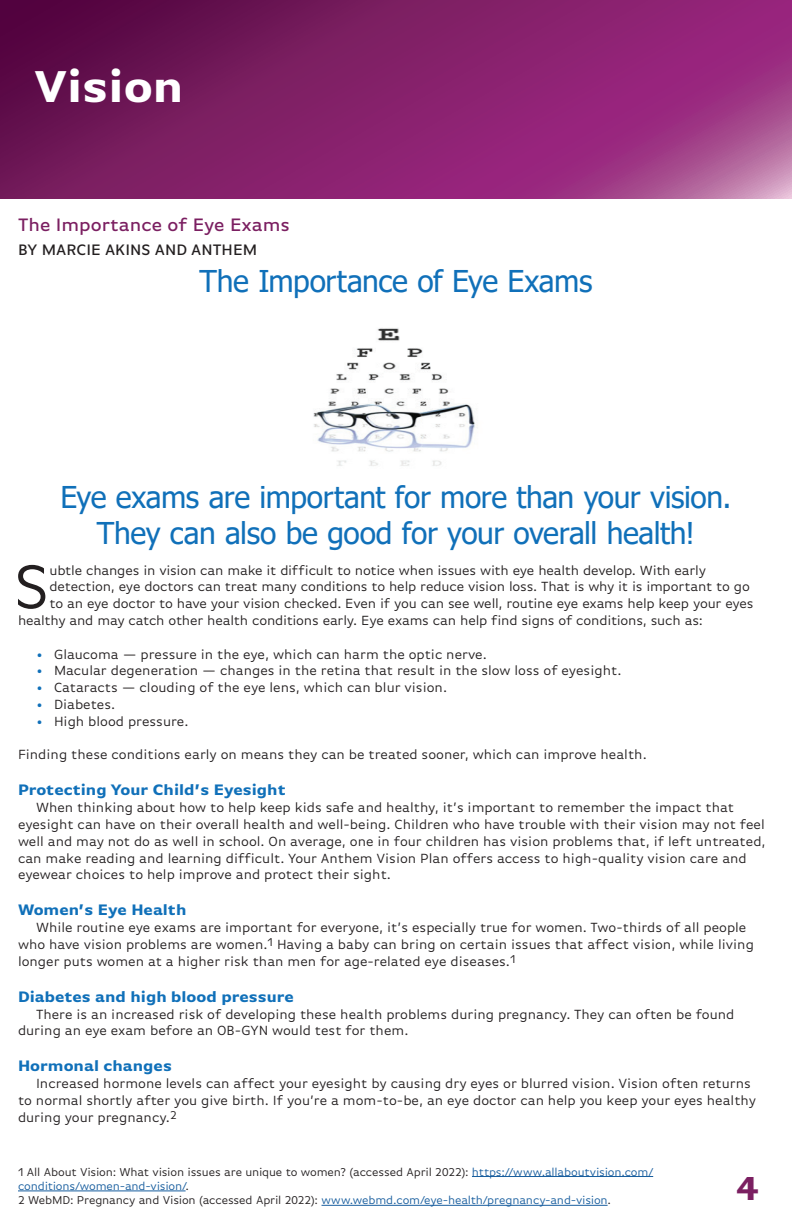
<style>
.page{position:relative;width:792px;height:1224px;background:#fff}
.page>*{position:absolute;margin:0;border:0;box-sizing:border-box;transform-origin:0 0}
.t1{font:65.2px "Basic Gothic Pro";color:#231f20}
.t2{font:700 47px "Basic Gothic Pro";color:#fff}
.t3{font:700 35px "Basic Gothic Pro";color:#7b1f61}
.t4{font:30px "Tahoma";letter-spacing:-.015em;color:#1070b9}
.t5{font:500 19px "Basic Gothic Pro";color:#7b1f61}
.t6{font:700 16px "Basic Gothic Pro";color:#1070b9}
.t7{font:500 16px "Basic Gothic Pro";color:#231f20}
.t8{font:14px/16.8px "Basic Gothic Pro";color:#231f20}
.t9{font:14px "Basic Gothic Pro";letter-spacing:-.02em;color:#231f20}
.t10{font:12px/14.4px "Basic Gothic Pro";letter-spacing:-.015em;color:#231f20}
.s1{color:#1070b9}
.s2{color:#175d9e}
</style>
<div class="page">
<svg style="left:0;top:0;width:792px;height:198px;background:#84226b"></svg>
<img style="left:313px;top:328px;width:162px;height:138px">
<hr style="left:472px;top:1176px;width:181px;height:1px;background:#175d9e">
<hr style="left:18px;top:1190px;width:168px;height:1px;background:#175d9e">
<hr style="left:322px;top:1205px;width:286px;height:1px;background:#175d9e">
<p class="t2" style="left:35px;top:58px;width:150px">Vision</p>
<p class="t5" style="left:18px;top:214px;width:274px">The Importance of Eye Exams</p>
<p class="t7" style="left:18px;top:241px;width:241px">BY MARCIE AKINS AND ANTHEM</p>
<p class="t4" style="left:200px;top:261px;width:394px">The Importance of Eye Exams</p>
<p class="t4" style="left:60px;top:477px;width:673px">Eye exams are important for more than your vision.</p>
<p class="t4" style="left:97px;top:513px;width:600px">They can also be good for your overall health!</p>
<p class="t1" style="left:14px;top:550px;width:37px">S</p>
<p class="t9" style="left:50px;top:562px;width:658px">ubtle changes in vision can make it difficult to notice when issues with eye health develop. With early</p>
<p class="t8" style="left:50px;top:578px;width:702px">detection, eye doctors can treat many conditions to help reduce vision loss. That is why it is important to go</p>
<p class="t8" style="left:50px;top:595px;width:706px">to an eye doctor to have your vision checked. Even if you can see well, routine eye exams help keep your eyes</p>
<p class="t9" style="left:18px;top:613px;width:686px">healthy and may catch other health conditions early. Eye exams can help find signs of conditions, such as:</p>
<p class="t8" style="left:36px;top:646px;width:452px"><span class="s1">•</span> Glaucoma — pressure in the eye, which can harm the optic nerve.</p>
<p class="t8" style="left:36px;top:662px;width:587px"><span class="s1">•</span> Macular degeneration — changes in the retina that result in the slow loss of eyesight.</p>
<p class="t8" style="left:36px;top:679px;width:413px"><span class="s1">•</span> Cataracts — clouding of the eye lens, which can blur vision.</p>
<p class="t8" style="left:36px;top:696px;width:81px"><span class="s1">•</span> Diabetes.</p>
<p class="t8" style="left:36px;top:713px;width:154px"><span class="s1">•</span> High blood pressure.</p>
<p class="t8" style="left:18px;top:746px;width:630px">Finding these conditions early on means they can be treated sooner, which can improve health.</p>
<p class="t6" style="left:18px;top:781px;width:269px">Protecting Your Child’s Eyesight</p>
<p class="t8" style="left:18px;top:799px;width:749px;text-indent:18px">When thinking about how to help keep kids safe and healthy, it’s important to remember the impact that eyesight can have on their overall health and well-being. Children who have trouble with their vision may not feel well and may not do as well in school. On average, one in four children has vision problems that, if left untreated, can make reading and learning difficult. Your Anthem Vision Plan offers access to high-quality vision care and eyewear choices to help improve and protect their sight.</p>
<p class="t6" style="left:18px;top:901px;width:170px">Women’s Eye Health</p>
<p class="t8" style="left:18px;top:919px;width:737px;text-indent:18px">While routine eye exams are important for everyone, it’s especially true for women. Two-thirds of all people who have vision problems are women.<sup>1</sup> Having a baby can bring on certain issues that affect vision, while living longer puts women at a higher risk than men for age-related eye diseases.<sup>1</sup></p>
<p class="t6" style="left:18px;top:987px;width:277px">Diabetes and high blood pressure</p>
<p class="t8" style="left:18px;top:1006px;width:718px;text-indent:18px">There is an increased risk of developing these health problems during pregnancy. They can often be found during an eye exam before an OB-GYN would test for them.</p>
<p class="t6" style="left:18px;top:1057px;width:155px">Hormonal changes</p>
<p class="t8" style="left:18px;top:1075px;width:740px;text-indent:18px">Increased hormone levels can affect your eyesight by causing dry eyes or blurred vision. Vision often returns to normal shortly after you give birth. If you’re a mom-to-be, an eye doctor can help you keep your eyes healthy during your pregnancy.<sup>2</sup></p>
<p class="t10" style="left:18px;top:1164px;width:637px">1 All About Vision: What vision issues are unique to women? (accessed April 2022): <span class="s2">https://www.allaboutvision.com/ conditions/women-and-vision/</span>.</p>
<p class="t10" style="left:18px;top:1193px;width:595px">2 WebMD: Pregnancy and Vision (accessed April 2022): <span class="s2">www.webmd.com/eye-health/pregnancy-and-vision</span>.</p>
<p class="t3" style="left:736px;top:1168px;width:24px">4</p>
</div>
